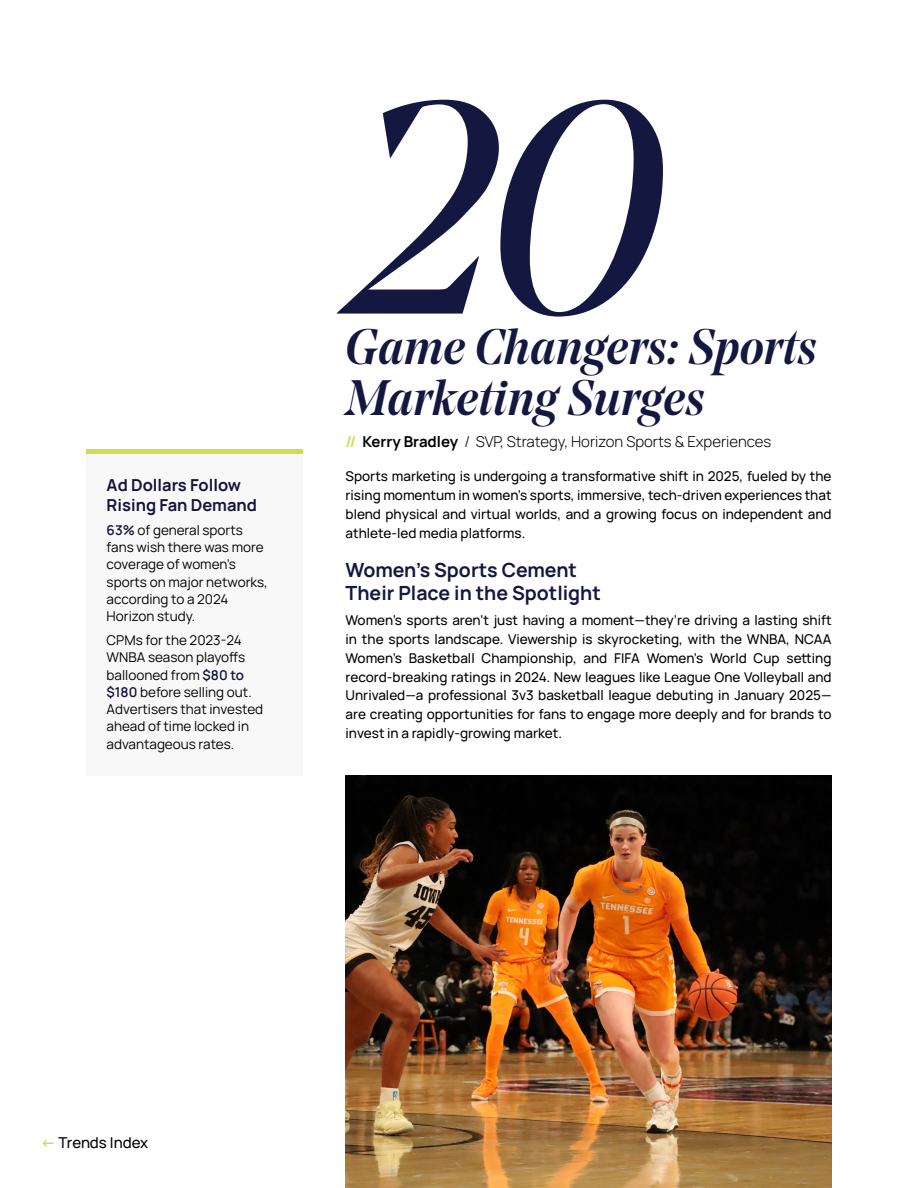
<style>
.page{position:relative;width:918px;height:1188px;background:#fff}
.page>*{position:absolute;margin:0;border:0;box-sizing:border-box;transform-origin:0 0}
.t1{font:italic 300px "Noe Display";color:#14173f}
.t2{font:italic 500 49.5px/51px "Noe Display";color:#14173f}
.t3{font:700 19.5px/23.4px "Manrope";color:#14173f}
.t4{font:700 16.5px/19.8px "Manrope";color:#14143b}
.t5{font:300 15px "Manrope";color:#000101}
.t6{font:500 15px "Manrope";letter-spacing:-.005em;color:#000101}
.t7{font:500 13.5px/18.8px "Manrope";color:#000101;text-align:justify}
.t8{font:13.5px/17.2px "Manrope";color:#000101}
.s1{font-weight:600;color:#13133a}
.s2{font-weight:700;color:#d0dc51}
.s3{font-weight:700}
</style>
<div class="page">
<img style="left:346px;top:776px;width:486px;height:412px">
<div style="left:86px;top:453px;width:216px;height:323px;background:#f8f8f8"></div>
<hr style="left:86px;top:449px;width:216px;height:4px;background:#d0dc51">
<p class="t4" style="left:107px;top:474px;width:152px">Ad Dollars Follow<br>Rising Fan Demand</p>
<p class="t8" style="left:107px;top:521px;width:163px"><span class="s1">63%</span> of general sports fans wish there was more coverage of women’s sports on major networks, according to a 2024<br>Horizon study.</p>
<p class="t8" style="left:107px;top:631px;width:158px">CPMs for the 2023-24<br>WNBA season playoffs ballooned from <span class="s1">$80 to $180</span> before selling out.<br>Advertisers that invested ahead of time locked in advantageous rates.</p>
<h1 class="t1" style="left:346px;top:23px;width:320px">20</h1>
<h2 class="t2" style="left:346px;top:321px;width:472px">Game Changers: Sports<br>Marketing Surges</h2>
<p class="t5" style="left:346px;top:431px;width:427px"><span class="s2">//</span> <span class="s3">Kerry Bradley</span> / SVP, Strategy, Horizon Sports &amp; Experiences</p>
<p class="t7" style="left:346px;top:466px;width:487px">Sports marketing is undergoing a transformative shift in 2025, fueled by the rising momentum in women’s sports, immersive, tech-driven experiences that blend physical and virtual worlds, and a growing focus on independent and athlete-led media platforms.</p>
<h3 class="t3" style="left:346px;top:557px;width:257px">Women’s Sports Cement<br>Their Place in the Spotlight</h3>
<p class="t7" style="left:346px;top:611px;width:488px">Women’s sports aren’t just having a moment—they’re driving a lasting shift in the sports landscape. Viewership is skyrocketing, with the WNBA, NCAA Women’s Basketball Championship, and FIFA Women’s World Cup setting record-breaking ratings in 2024. New leagues like League One Volleyball and Unrivaled—a professional 3v3 basketball league debuting in January 2025— are creating opportunities for fans to engage more deeply and for brands to invest in a rapidly-growing market.</p>
<p class="t6" style="left:40px;top:1132px;width:109px"><span class="s2">←</span> Trends Index</p>
</div>
